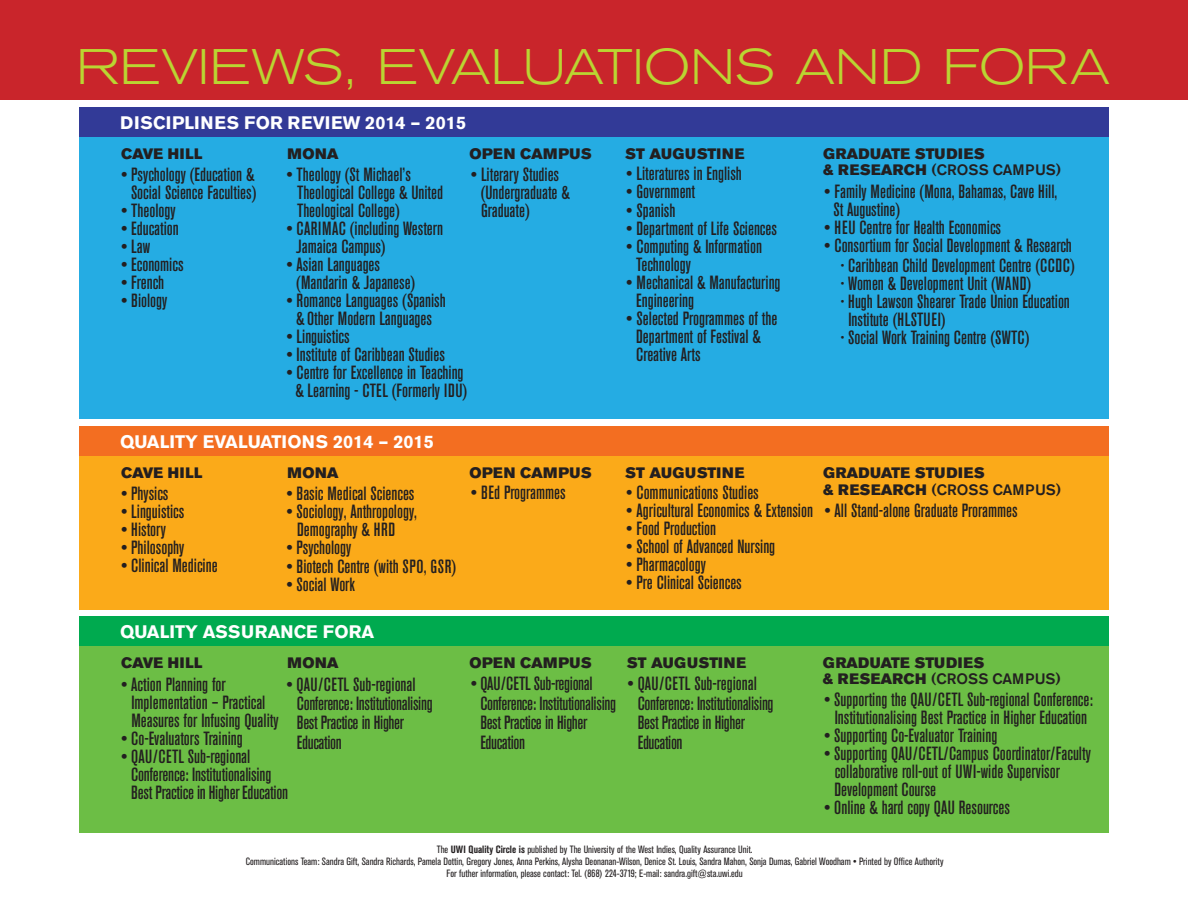
<style>
.page{position:relative;width:1188px;height:918px;background:#fff}
.page>*{position:absolute;margin:0;border:0;box-sizing:border-box;transform-origin:0 0}
.t1{font:300 expanded 49.5px "Akzidenz Grotesk BE";letter-spacing:.01em;color:#bad532}
.t2{font:500 condensed 18.9px/18px "Akzidenz Grotesk BE";color:#231f20}
.t3{font:500 condensed 18.9px/19.5px "Akzidenz Grotesk BE";letter-spacing:-.02em;color:#231f20}
.t4{font:700 18px "Akzidenz Grotesk BE";color:#fff}
.t5{font:15px "Akzidenz Grotesk BE Super";letter-spacing:.02em;color:#231f20}
.t6{font:500 15px "Akzidenz Grotesk BE";color:#231f20}
.t7{font:condensed 10.5px/12px "Akzidenz Grotesk BE";color:#231f20;text-align:center}
.s1{font-family:"Akzidenz Grotesk BE Super";font-weight:400}
.s2{font-weight:700}
</style>
<div class="page">
<div style="left:0;top:0;width:1188px;height:100px;background:#c9252b"></div>
<div style="left:80px;top:136px;width:1029px;height:283px;background:#25ace3"></div>
<div style="left:80px;top:107px;width:1029px;height:29px;background:#323a97"></div>
<div style="left:80px;top:456px;width:1029px;height:153px;background:#fbaa19"></div>
<div style="left:80px;top:426px;width:1029px;height:30px;background:#f36e21"></div>
<div style="left:80px;top:646px;width:1029px;height:187px;background:#6cbe45"></div>
<div style="left:80px;top:616px;width:1029px;height:30px;background:#00aa4f"></div>
<h1 class="t1" style="left:77px;top:39px;width:1035px">REVIEWS, EVALUATIONS AND FORA</h1>
<p class="t4" style="left:120px;top:112px;width:347px">DISCIPLINES FOR REVIEW 2014 – 2015</p>
<p class="t2" style="left:121px;top:166px;width:137px;text-align:center">• Psychology (Education &amp;<br>Social Science Faculties)</p>
<p class="t2" style="left:121px;top:202px;width:56px">• Theology</p>
<p class="t2" style="left:121px;top:220px;width:59px">• Education</p>
<p class="t2" style="left:121px;top:238px;width:31px">• Law</p>
<p class="t2" style="left:121px;top:256px;width:64px">• Economics</p>
<p class="t2" style="left:121px;top:274px;width:45px">• French</p>
<p class="t2" style="left:121px;top:292px;width:48px">• Biology</p>
<p class="t5" style="left:625px;top:145px;width:121px">ST AUGUSTINE</p>
<p class="t5" style="left:823px;top:145px;width:163px">GRADUATE STUDIES</p>
<p class="t6" style="left:823px;top:161px;width:240px"><span class="s1">&amp; RESEARCH</span> (CROSS CAMPUS)</p>
<p class="t5" style="left:121px;top:145px;width:83px">CAVE HILL</p>
<p class="t5" style="left:288px;top:145px;width:53px">MONA</p>
<p class="t5" style="left:470px;top:145px;width:124px">OPEN CAMPUS</p>
<p class="t2" style="left:626px;top:165px;width:117px">• Literatures in English</p>
<p class="t2" style="left:626px;top:183px;width:70px">• Government</p>
<p class="t2" style="left:626px;top:201px;width:51px">• Spanish</p>
<p class="t2" style="left:626px;top:219px;width:152px">• Department of Life Sciences</p>
<p class="t2" style="left:636px;top:237px;width:127px;text-indent:-10px">• Computing &amp; Information<br>Technology</p>
<p class="t2" style="left:636px;top:273px;width:146px;text-indent:-10px">• Mechanical &amp; Manufacturing<br>Engineering</p>
<p class="t2" style="left:636px;top:309px;width:143px;text-indent:-10px">• Selected Programmes of the<br>Department of Festival &amp;<br>Creative Arts</p>
<p class="t2" style="left:297px;top:166px;width:147px;text-indent:-11px">• Theology (St Michael’s<br>Theological College &amp; United<br>Theological College)</p>
<p class="t2" style="left:296px;top:220px;width:148px;text-indent:-10px">• CARIMAC (including Western<br>Jamaica Campus)</p>
<p class="t2" style="left:296px;top:256px;width:121px;text-indent:-10px">• Asian Languages (Mandarin &amp; Japanese)</p>
<p class="t2" style="left:286px;top:292px;width:161px;text-align:center">• Romance Languages (Spanish &amp; Other Modern Languages</p>
<p class="t2" style="left:286px;top:328px;width:65px">• Linguistics</p>
<p class="t2" style="left:286px;top:346px;width:160px">• Institute of Caribbean Studies</p>
<p class="t2" style="left:286px;top:364px;width:182px;text-align:center">• Centre for Excellence in Teaching &amp; Learning - CTEL (Formerly IDU)</p>
<p class="t4" style="left:120px;top:432px;width:315px">QUALITY EVALUATIONS 2014 – 2015</p>
<p class="t5" style="left:121px;top:464px;width:83px">CAVE HILL</p>
<p class="t5" style="left:288px;top:464px;width:53px">MONA</p>
<p class="t5" style="left:470px;top:464px;width:124px">OPEN CAMPUS</p>
<p class="t5" style="left:625px;top:464px;width:121px">ST AUGUSTINE</p>
<p class="t5" style="left:823px;top:464px;width:163px">GRADUATE STUDIES</p>
<p class="t6" style="left:823px;top:480px;width:240px"><span class="s1">&amp; RESEARCH</span> (CROSS CAMPUS)</p>
<p class="t2" style="left:481px;top:166px;width:91px;text-indent:-10px">• Literary Studies (Undergraduate &amp;<br>Graduate)</p>
<p class="t2" style="left:833px;top:183px;width:225px;text-indent:-9px">• Family Medicine (Mona, Bahamas, Cave Hill,<br>St Augustine)</p>
<p class="t2" style="left:824px;top:219px;width:178px">• HEU Centre for Health Economics</p>
<p class="t2" style="left:824px;top:237px;width:249px">• Consortium for Social Development &amp; Research</p>
<p class="t2" style="left:841px;top:257px;width:235px"><sup>•</sup> Caribbean Child Development Centre (CCDC)</p>
<p class="t2" style="left:841px;top:275px;width:192px"><sup>•</sup> Women &amp; Development Unit (WAND)</p>
<p class="t2" style="left:848px;top:293px;width:223px;text-indent:-8px"><sup>•</sup> Hugh Lawson Shearer Trade Union Education<br>Institute (HLSTUEI)</p>
<p class="t2" style="left:841px;top:329px;width:190px"><sup>•</sup> Social Work Training Centre (SWTC)</p>
<p class="t2" style="left:471px;top:484px;width:96px">• BEd Programmes</p>
<p class="t2" style="left:626px;top:484px;width:134px">• Communications Studies</p>
<p class="t2" style="left:626px;top:502px;width:188px">• Agricultural Economics &amp; Extension</p>
<p class="t2" style="left:626px;top:520px;width:91px">• Food Production</p>
<p class="t2" style="left:626px;top:538px;width:150px">• School of Advanced Nursing</p>
<p class="t2" style="left:626px;top:556px;width:81px">• Pharmacology</p>
<p class="t2" style="left:626px;top:574px;width:117px">• Pre Clinical Sciences</p>
<p class="t2" style="left:286px;top:485px;width:130px">• Basic Medical Sciences</p>
<p class="t2" style="left:286px;top:503px;width:132px;text-align:center">• Sociology, Anthropology,<br>Demography &amp; HRD</p>
<p class="t2" style="left:286px;top:539px;width:66px">• Psychology</p>
<p class="t2" style="left:286px;top:557px;width:171px">• Biotech Centre (with SPO, GSR)</p>
<p class="t2" style="left:286px;top:575px;width:70px">• Social Work</p>
<p class="t2" style="left:121px;top:485px;width:49px">• Physics</p>
<p class="t2" style="left:121px;top:503px;width:65px">• Linguistics</p>
<p class="t2" style="left:121px;top:521px;width:46px">• History</p>
<p class="t2" style="left:121px;top:539px;width:65px">• Philosophy</p>
<p class="t2" style="left:121px;top:557px;width:98px">• Clinical Medicine</p>
<p class="t2" style="left:824px;top:502px;width:195px">• All Stand-alone Graduate Prorammes</p>
<p class="t4" style="left:120px;top:622px;width:255px">QUALITY ASSURANCE FORA</p>
<p class="t5" style="left:121px;top:654px;width:83px">CAVE HILL</p>
<p class="t5" style="left:288px;top:654px;width:53px">MONA</p>
<p class="t5" style="left:470px;top:654px;width:124px">OPEN CAMPUS</p>
<p class="t5" style="left:627px;top:654px;width:121px">ST AUGUSTINE</p>
<p class="t2" style="left:131px;top:676px;width:149px;text-indent:-10px">• Action Planning for<br>Implementation – Practical<br>Measures for Infusing Quality</p>
<p class="t2" style="left:121px;top:730px;width:123px">• Co-Evaluators Training</p>
<p class="t2" style="left:131px;top:748px;width:159px;text-indent:-10px">• QAU/CETL Sub-regional<br>Conference: Institutionalising<br>Best Practice in Higher Education</p>
<p class="t2" style="left:286px;top:676px;width:131px">• QAU/CETL Sub-regional</p>
<p class="t3" style="left:471px;top:674px;width:123px">• QAU/CETL Sub-regional</p>
<p class="t2" style="left:628px;top:675px;width:131px">• QAU/CETL Sub-regional</p>
<p class="t3" style="left:480px;top:694px;width:137px">Conference: Institutionalising<br>Best Practice in Higher<br>Education</p>
<p class="t3" style="left:297px;top:694px;width:137px">Conference: Institutionalising<br>Best Practice in Higher<br>Education</p>
<p class="t3" style="left:638px;top:694px;width:137px">Conference: Institutionalising<br>Best Practice in Higher<br>Education</p>
<p class="t5" style="left:823px;top:654px;width:163px">GRADUATE STUDIES</p>
<p class="t6" style="left:823px;top:670px;width:240px"><span class="s1">&amp; RESEARCH</span> (CROSS CAMPUS)</p>
<p class="t2" style="left:824px;top:690px;width:270px;text-align:center">• Supporting the QAU/CETL Sub-regional Conference:<br>Institutionalising Best Practice in Higher Education</p>
<p class="t2" style="left:824px;top:726px;width:175px">• Supporting Co-Evaluator Training</p>
<p class="t2" style="left:834px;top:744px;width:258px;text-indent:-10px">• Supporting QAU/CETL/Campus Coordinator/Faculty collaborative roll-out of UWI-wide Supervisor<br>Development Course</p>
<p class="t2" style="left:824px;top:798px;width:187px">• Online &amp; hard copy QAU Resources</p>
<p class="t7" style="left:246px;top:843px;width:699px">The <span class="s2">UWI Quality Circle is</span> published by The University of the West Indies, Quality Assurance Unit.<br>Communications Team: Sandra Gift, Sandra Richards, Pamela Dottin, Gregory Jones, Anna Perkins, Alysha Deonanan-Wilson, Denice St. Louis, Sandra Mahon, Sonja Dumas, Gabriel Woodham • Printed by Office Authority<br>For futher information, please contact: Tel. (868) 224-3719; E-mail: sandra.gift@sta.uwi.edu</p>
</div>
